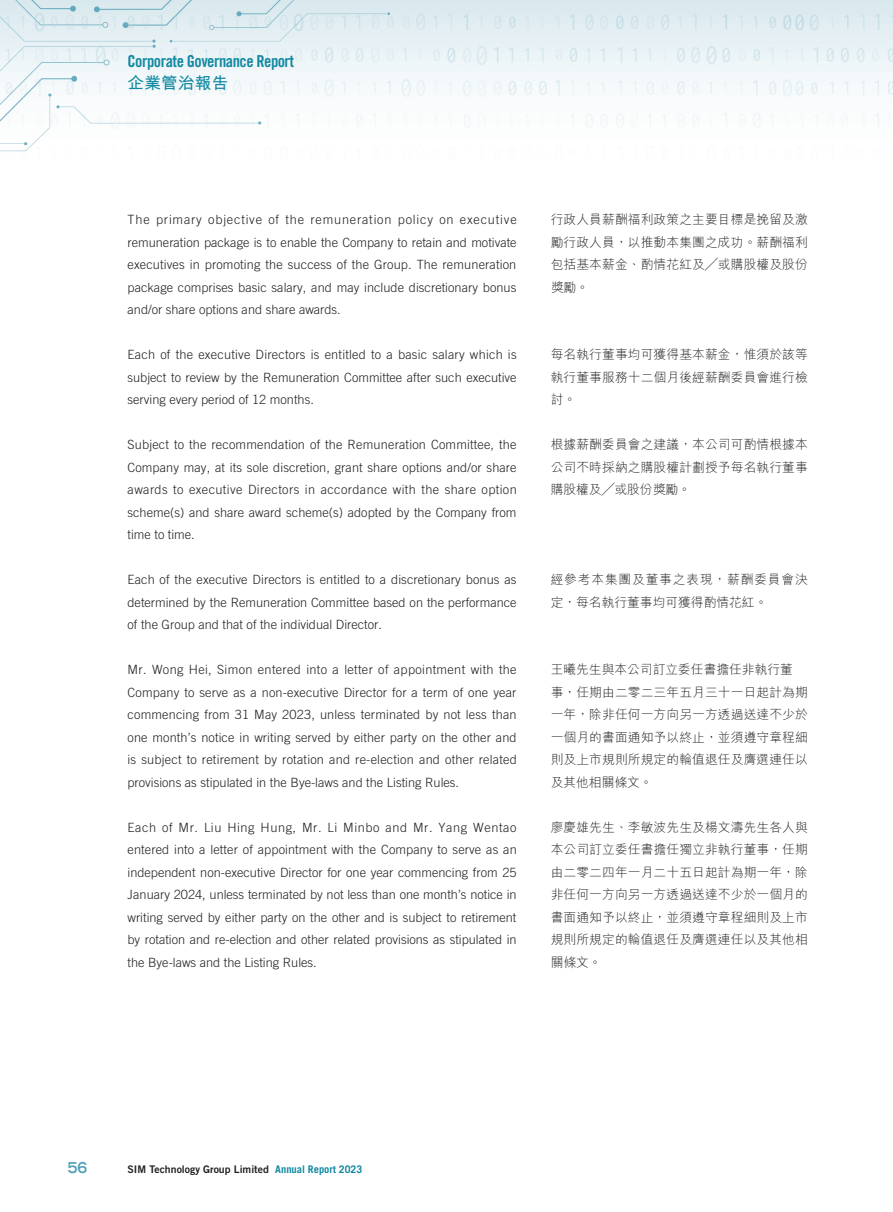
<style>
.page{position:relative;width:893px;height:1212px;background:#fff}
.page>*{position:absolute;margin:0;border:0;box-sizing:border-box;transform-origin:0 0}
.t1{font:16.5px "Trade Gothic LT Std Bd Cn 20";letter-spacing:-.03em;color:#1289a1}
.t2{font:700 16.5px "M Hei HK";letter-spacing:.02em;color:#1289a1}
.t3{font:700 expanded 15px "Trade Gothic LT Std";color:#51a1b6;scale:.9 1}
.t4{font:300 12.75px/22.5px "Trade Gothic LT Std";color:#231f20;text-align:justify}
.t5{font:300 12.75px/22.5px "M Hei HK";letter-spacing:.01em;color:#231f20;text-align:justify}
.t6{font:300 12.75px/22.5px "M Hei HK";letter-spacing:.065em;color:#231f20}
.t7{font:10.5px "Trade Gothic LT Std Bd 2";color:#231f20}
.s1{font-family:"Trade Gothic LT Std";font-weight:700;color:#1289a1}
</style>
<div class="page">
<img style="left:0;top:0;width:893px;height:152px">
<p class="t1" style="left:128px;top:51px;width:168px">Corporate Governance Report</p>
<p class="t2" style="left:128px;top:71px;width:102px">企業管治報告</p>
<p class="t4" style="left:128px;top:208px;width:391px">The primary objective of the remuneration policy on executive remuneration package is to enable the Company to retain and motivate executives in promoting the success of the Group. The remuneration package comprises basic salary, and may include discretionary bonus and/or share options and share awards.</p>
<p class="t4" style="left:128px;top:343px;width:391px">Each of the executive Directors is entitled to a basic salary which is subject to review by the Remuneration Committee after such executive serving every period of 12 months.</p>
<p class="t4" style="left:128px;top:433px;width:391px">Subject to the recommendation of the Remuneration Committee, the Company may, at its sole discretion, grant share options and/or share awards to executive Directors in accordance with the share option scheme(s) and share award scheme(s) adopted by the Company from time to time.</p>
<p class="t4" style="left:128px;top:568px;width:391px">Each of the executive Directors is entitled to a discretionary bonus as determined by the Remuneration Committee based on the performance of the Group and that of the individual Director.</p>
<p class="t4" style="left:128px;top:658px;width:391px">Mr. Wong Hei, Simon entered into a letter of appointment with the Company to serve as a non-executive Director for a term of one year commencing from 31 May 2023, unless terminated by not less than one month’s notice in writing served by either party on the other and is subject to retirement by rotation and re-election and other related provisions as stipulated in the Bye-laws and the Listing Rules.</p>
<p class="t4" style="left:128px;top:816px;width:391px">Each of Mr. Liu Hing Hung, Mr. Li Minbo and Mr. Yang Wentao entered into a letter of appointment with the Company to serve as an independent non-executive Director for one year commencing from 25<br>January 2024, unless terminated by not less than one month’s notice in writing served by either party on the other and is subject to retirement by rotation and re-election and other related provisions as stipulated in the Bye-laws and the Listing Rules.</p>
<p class="t5" style="left:551px;top:208px;width:259px">行政人員薪酬福利政策之主要目標是挽留及激勵行政人員，以推動本集團之成功。薪酬福利包括基本薪金、酌情花紅及╱或購股權及股份獎勵。</p>
<p class="t5" style="left:551px;top:343px;width:259px">每名執行董事均可獲得基本薪金，惟須於該等執行董事服務十二個月後經薪酬委員會進行檢討。</p>
<p class="t5" style="left:551px;top:433px;width:259px">根據薪酬委員會之建議，本公司可酌情根據本公司不時採納之購股權計劃授予每名執行董事購股權及╱或股份獎勵。</p>
<p class="t6" style="left:551px;top:568px;width:259px">經參考本集團及董事之表現，薪酬委員會決定，每名執行董事均可獲得酌情花紅。</p>
<p class="t5" style="left:551px;top:658px;width:259px;text-align:left">王曦先生與本公司訂立委任書擔任非執行董事，任期由二零二三年五月三十一日起計為期一年，除非任何一方向另一方透過送達不少於一個月的書面通知予以終止，並須遵守章程細則及上市規則所規定的輪值退任及膺選連任以及其他相關條文。</p>
<p class="t5" style="left:551px;top:815px;width:259px">廖慶雄先生、李敏波先生及楊文濤先生各人與本公司訂立委任書擔任獨立非執行董事，任期由二零二四年一月二十五日起計為期一年，除非任何一方向另一方透過送達不少於一個月的書面通知予以終止，並須遵守章程細則及上市規則所規定的輪值退任及膺選連任以及其他相關條文。</p>
<p class="t3" style="left:68px;top:1158px;width:23px">56</p>
<p class="t7" style="left:128px;top:1162px;width:236px">SIM Technology Group Limited <span class="s1">Annual Report 2023</span></p>
</div>
